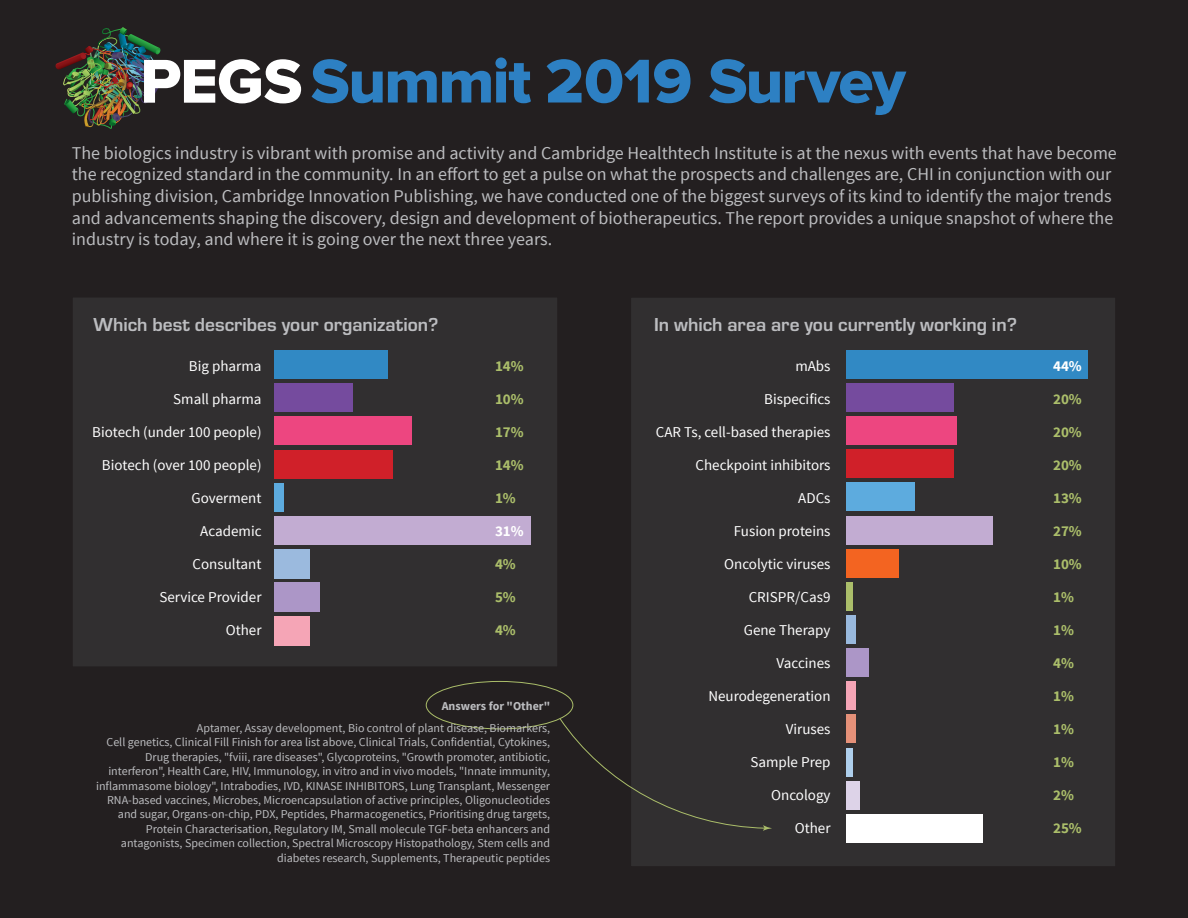
<style>
.page{position:relative;width:1188px;height:918px;background:#231f20}
.page>*{position:absolute;margin:0;border:0;box-sizing:border-box;transform-origin:0 0}
.t1{font:700 19.5px "Eurostile";color:#bcbdc0}
.t2{font:18px/21.6px "Source Sans Pro";color:#bcbdc0}
.t3{font:15px "Source Sans Pro";color:#fff}
.t4{font:700 15px "Source Sans Pro";color:#abbe6a}
.t5{font:700 15px "Source Sans Pro";color:#fff}
.t6{font:12px/14.4px "Source Sans Pro";color:#bcbdc0;text-align:right}
.t7{font:700 12px "Source Sans Pro";color:#bcbdc0}
</style>
<div class="page">
<div style="left:71px;top:296px;width:488px;height:372px;background:#312f30;border:2px solid #231f20"></div>
<img style="left:55px;top:27px;width:246px;height:102px">
<svg style="left:312px;top:57px;width:219px;height:46px;background:#274c6d"></svg>
<svg style="left:547px;top:59px;width:143px;height:44px;background:#28567d"></svg>
<svg style="left:709px;top:59px;width:197px;height:56px;background:#26425c"></svg>
<div style="left:274px;top:616px;width:36px;height:29px;background:#f5a5b6"></div>
<div style="left:274px;top:583px;width:46px;height:29px;background:#ac96c7"></div>
<div style="left:274px;top:549px;width:36px;height:30px;background:#9bbade"></div>
<div style="left:274px;top:517px;width:256px;height:28px;background:#c2acd2"></div>
<div style="left:274px;top:483px;width:10px;height:29px;background:#5dabde"></div>
<div style="left:274px;top:450px;width:118px;height:28px;background:#d02029"></div>
<div style="left:274px;top:417px;width:138px;height:28px;background:#ed4680"></div>
<div style="left:274px;top:383px;width:79px;height:29px;background:#754b9e"></div>
<div style="left:274px;top:350px;width:113px;height:28px;background:#3189c4"></div>
<div style="left:629px;top:296px;width:488px;height:572px;background:#312f30;border:2px solid #231f20"></div>
<div style="left:846px;top:814px;width:137px;height:29px;background:#fff"></div>
<div style="left:846px;top:781px;width:13px;height:28px;background:#ddd3e8"></div>
<div style="left:846px;top:748px;width:7px;height:28px;background:#aecfec"></div>
<div style="left:846px;top:715px;width:10px;height:28px;background:#e59179"></div>
<div style="left:846px;top:681px;width:10px;height:29px;background:#f5a5b6"></div>
<div style="left:846px;top:648px;width:23px;height:29px;background:#ac96c7"></div>
<div style="left:846px;top:615px;width:10px;height:29px;background:#99b9dd"></div>
<div style="left:846px;top:582px;width:7px;height:29px;background:#abbe6a"></div>
<div style="left:846px;top:549px;width:53px;height:29px;background:#f36421"></div>
<div style="left:846px;top:516px;width:147px;height:28px;background:#c2acd2"></div>
<div style="left:846px;top:483px;width:69px;height:28px;background:#5dabde"></div>
<div style="left:846px;top:450px;width:108px;height:28px;background:#d02029"></div>
<div style="left:846px;top:416px;width:111px;height:29px;background:#ed4680"></div>
<div style="left:846px;top:383px;width:108px;height:29px;background:#754b9e"></div>
<div style="left:846px;top:350px;width:242px;height:29px;background:#3189c4"></div>
<div style="left:426px;top:681px;width:147px;height:48px;border:1px solid #abbe6a;border-radius:50%"></div>
<svg style="left:559px;top:718px;width:213px;height:113px"></svg>
<p class="t2" style="left:72px;top:142px;width:1046px">The biologics industry is vibrant with promise and activity and Cambridge Healthtech Institute is at the nexus with events that have become the recognized standard in the community. In an effort to get a pulse on what the prospects and challenges are, CHI in conjunction with our publishing division, Cambridge Innovation Publishing, we have conducted one of the biggest surveys of its kind to identify the major trends and advancements shaping the discovery, design and development of biotherapeutics. The report provides a unique snapshot of where the industry is today, and where it is going over the next three years.</p>
<h1 class="t1" style="left:94px;top:311px;width:347px">Which best describes your organization?</h1>
<p class="t3" style="left:189px;top:357px;width:74px">Big pharma</p>
<p class="t3" style="left:173px;top:390px;width:90px">Small pharma</p>
<p class="t3" style="left:92px;top:423px;width:171px">Biotech (under 100 people)</p>
<p class="t3" style="left:102px;top:456px;width:161px">Biotech (over 100 people)</p>
<p class="t3" style="left:191px;top:489px;width:72px">Goverment</p>
<p class="t3" style="left:200px;top:522px;width:63px">Academic</p>
<p class="t3" style="left:193px;top:555px;width:70px">Consultant</p>
<p class="t3" style="left:160px;top:588px;width:104px">Service Provider</p>
<p class="t3" style="left:226px;top:621px;width:37px">Other</p>
<p class="t4" style="left:495px;top:356px;width:30px">14%</p>
<p class="t4" style="left:495px;top:389px;width:30px">10%</p>
<p class="t4" style="left:495px;top:422px;width:30px">17%</p>
<p class="t4" style="left:495px;top:455px;width:30px">14%</p>
<p class="t4" style="left:495px;top:488px;width:22px">1%</p>
<p class="t5" style="left:495px;top:521px;width:30px">31%</p>
<p class="t4" style="left:495px;top:554px;width:22px">4%</p>
<p class="t4" style="left:495px;top:587px;width:22px">5%</p>
<p class="t4" style="left:495px;top:620px;width:22px">4%</p>
<p class="t7" style="left:442px;top:698px;width:110px">Answers for "Other"</p>
<p class="t6" style="left:96px;top:721px;width:456px">Aptamer, Assay development, Bio control of plant disease, Biomarkers,<br>Cell genetics, Clinical Fill Finish for area list above, Clinical Trials, Confidential, Cytokines, Drug therapies, "fviii, rare diseases", Glycoproteins, "Growth promoter, antibiotic, interferon", Health Care, HIV, Immunology, in vitro and in vivo models, "Innate immunity, inflammasome biology", Intrabodies, IVD, KINASE INHIBITORS, Lung Transplant, Messenger RNA-based vaccines, Microbes, Microencapsulation of active principles, Oligonucleotides and sugar, Organs-on-chip, PDX, Peptides, Pharmacogenetics, Prioritising drug targets, Protein Characterisation, Regulatory IM, Small molecule TGF-beta enhancers and antagonists, Specimen collection, Spectral Microscopy Histopathology, Stem cells and diabetes research, Supplements, Therapeutic peptides</p>
<h1 class="t1" style="left:654px;top:311px;width:364px">In which area are you currently working in?</h1>
<p class="t3" style="left:795px;top:357px;width:37px">mAbs</p>
<p class="t3" style="left:764px;top:390px;width:68px">Bispecifics</p>
<p class="t3" style="left:656px;top:423px;width:176px">CAR Ts, cell-based therapies</p>
<p class="t3" style="left:696px;top:456px;width:137px">Checkpoint inhibitors</p>
<p class="t3" style="left:798px;top:489px;width:34px">ADCs</p>
<p class="t3" style="left:734px;top:522px;width:98px">Fusion proteins</p>
<p class="t3" style="left:724px;top:555px;width:108px">Oncolytic viruses</p>
<p class="t3" style="left:749px;top:588px;width:83px">CRISPR/Cas9</p>
<p class="t3" style="left:744px;top:621px;width:88px">Gene Therapy</p>
<p class="t3" style="left:776px;top:654px;width:56px">Vaccines</p>
<p class="t3" style="left:708px;top:687px;width:124px">Neurodegeneration</p>
<p class="t3" style="left:786px;top:720px;width:46px">Viruses</p>
<p class="t3" style="left:750px;top:753px;width:82px">Sample Prep</p>
<p class="t3" style="left:771px;top:786px;width:61px">Oncology</p>
<p class="t3" style="left:795px;top:819px;width:37px">Other</p>
<p class="t5" style="left:1053px;top:356px;width:30px">44%</p>
<p class="t4" style="left:1053px;top:389px;width:30px">20%</p>
<p class="t4" style="left:1053px;top:422px;width:30px">20%</p>
<p class="t4" style="left:1053px;top:455px;width:30px">20%</p>
<p class="t4" style="left:1053px;top:488px;width:30px">13%</p>
<p class="t4" style="left:1053px;top:521px;width:30px">27%</p>
<p class="t4" style="left:1053px;top:554px;width:30px">10%</p>
<p class="t4" style="left:1053px;top:587px;width:22px">1%</p>
<p class="t4" style="left:1053px;top:620px;width:22px">1%</p>
<p class="t4" style="left:1053px;top:653px;width:22px">4%</p>
<p class="t4" style="left:1053px;top:686px;width:22px">1%</p>
<p class="t4" style="left:1053px;top:719px;width:22px">1%</p>
<p class="t4" style="left:1053px;top:752px;width:22px">1%</p>
<p class="t4" style="left:1053px;top:785px;width:22px">2%</p>
<p class="t4" style="left:1053px;top:818px;width:30px">25%</p>
</div>
